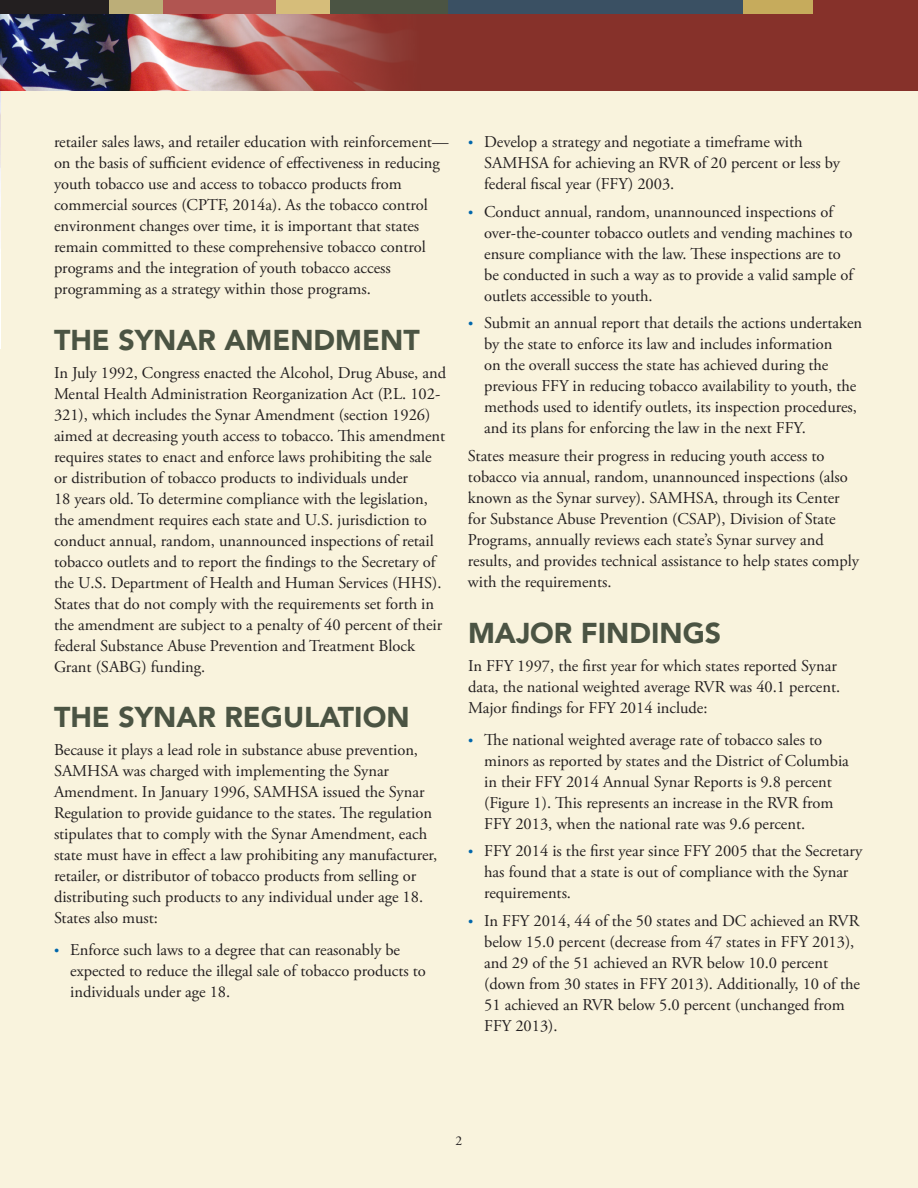
<style>
.page{position:relative;width:918px;height:1188px;background:#f9f3dd}
.page>*{position:absolute;margin:0;border:0;box-sizing:border-box;transform-origin:0 0}
.t1{font:900 28.5px "Avenir LT Std";color:#4b5443}
.t2{font:16.5px/21px "Adobe Garamond Pro";color:#231f20}
.t3{font:13.5px "Adobe Garamond Pro";color:#231f20}
.s1{font-size:13.5px;color:#0066ab}
</style>
<div class="page">
<img style="left:0;top:91px;width:1px;height:258px">
<div style="left:0;top:0;width:918px;height:91px;background:#86312a"></div>
<img style="left:0;top:14px;width:397px;height:77px">
<div style="left:742px;top:0;width:71px;height:14px;background:#c6ab5c"></div>
<div style="left:329px;top:0;width:121px;height:14px;background:#4b5443"></div>
<div style="left:448px;top:0;width:295px;height:14px;background:#3a5063"></div>
<div style="left:0;top:0;width:111px;height:14px;background:#231f20"></div>
<div style="left:154px;top:0;width:123px;height:14px;background:#b15551"></div>
<div style="left:109px;top:0;width:53px;height:14px;background:#bcae78"></div>
<div style="left:276px;top:0;width:54px;height:14px;background:#d6bd7a"></div>
<p class="t2" style="left:54px;top:132px;width:396px">retailer sales laws, and retailer education with reinforcement— on the basis of sufficient evidence of effectiveness in reducing youth tobacco use and access to tobacco products from commercial sources (CPTF, 2014a). As the tobacco control environment changes over time, it is important that states remain committed to these comprehensive tobacco control programs and the integration of youth tobacco access programming as a strategy within those programs.</p>
<h2 class="t1" style="left:54px;top:323px;width:367px">THE SYNAR AMENDMENT</h2>
<p class="t2" style="left:54px;top:362px;width:394px">In July 1992, Congress enacted the Alcohol, Drug Abuse, and Mental Health Administration Reorganization Act (P.L. 102- 321), which includes the Synar Amendment (section 1926) aimed at decreasing youth access to tobacco. This amendment requires states to enact and enforce laws prohibiting the sale or distribution of tobacco products to individuals under<br>18 years old. To determine compliance with the legislation, the amendment requires each state and U.S. jurisdiction to conduct annual, random, unannounced inspections of retail tobacco outlets and to report the findings to the Secretary of the U.S. Department of Health and Human Services (HHS).<br>States that do not comply with the requirements set forth in the amendment are subject to a penalty of 40 percent of their federal Substance Abuse Prevention and Treatment Block Grant (SABG) funding.</p>
<h2 class="t1" style="left:54px;top:700px;width:357px">THE SYNAR REGULATION</h2>
<p class="t2" style="left:54px;top:740px;width:385px">Because it plays a lead role in substance abuse prevention, SAMHSA was charged with implementing the Synar Amendment. In January 1996, SAMHSA issued the Synar Regulation to provide guidance to the states. The regulation stipulates that to comply with the Synar Amendment, each state must have in effect a law prohibiting any manufacturer, retailer, or distributor of tobacco products from selling or distributing such products to any individual under age 18.<br>States also must:</p>
<p class="t2" style="left:70px;top:940px;width:357px;text-indent:-16px"><span class="s1">•</span> Enforce such laws to a degree that can reasonably be expected to reduce the illegal sale of tobacco products to individuals under age 18.</p>
<p class="t2" style="left:484px;top:132px;width:358px;text-indent:-16px"><span class="s1">•</span> Develop a strategy and negotiate a timeframe with<br>SAMHSA for achieving an RVR of 20 percent or less by federal fiscal year (FFY) 2003.</p>
<p class="t2" style="left:484px;top:202px;width:371px;text-indent:-16px"><span class="s1">•</span> Conduct annual, random, unannounced inspections of over-the-counter tobacco outlets and vending machines to ensure compliance with the law. These inspections are to be conducted in such a way as to provide a valid sample of outlets accessible to youth.</p>
<p class="t2" style="left:484px;top:313px;width:379px;text-indent:-16px"><span class="s1">•</span> Submit an annual report that details the actions undertaken by the state to enforce its law and includes information<br>on the overall success the state has achieved during the previous FFY in reducing tobacco availability to youth, the methods used to identify outlets, its inspection procedures, and its plans for enforcing the law in the next FFY.</p>
<p class="t2" style="left:468px;top:446px;width:393px">States measure their progress in reducing youth access to tobacco via annual, random, unannounced inspections (also known as the Synar survey). SAMHSA, through its Center for Substance Abuse Prevention (CSAP), Division of State Programs, annually reviews each state’s Synar survey and results, and provides technical assistance to help states comply with the requirements.</p>
<h2 class="t1" style="left:468px;top:616px;width:255px">MAJOR FINDINGS</h2>
<p class="t2" style="left:468px;top:656px;width:374px">In FFY 1997, the first year for which states reported Synar data, the national weighted average RVR was 40.1 percent.<br>Major findings for FFY 2014 include:</p>
<p class="t2" style="left:484px;top:729px;width:366px;text-indent:-16px"><span class="s1">•</span> The national weighted average rate of tobacco sales to minors as reported by states and the District of Columbia in their FFY 2014 Annual Synar Reports is 9.8 percent (Figure 1). This represents an increase in the RVR from FFY 2013, when the national rate was 9.6 percent.</p>
<p class="t2" style="left:484px;top:841px;width:380px;text-indent:-16px"><span class="s1">•</span> FFY 2014 is the first year since FFY 2005 that the Secretary has found that a state is out of compliance with the Synar requirements.</p>
<p class="t2" style="left:484px;top:911px;width:377px;text-indent:-16px"><span class="s1">•</span> In FFY 2014, 44 of the 50 states and DC achieved an RVR below 15.0 percent (decrease from 47 states in FFY 2013), and 29 of the 51 achieved an RVR below 10.0 percent (down from 30 states in FFY 2013). Additionally, 10 of the 51 achieved an RVR below 5.0 percent (unchanged from FFY 2013).</p>
<p class="t3" style="left:456px;top:1133px;width:8px">2</p>
</div>
